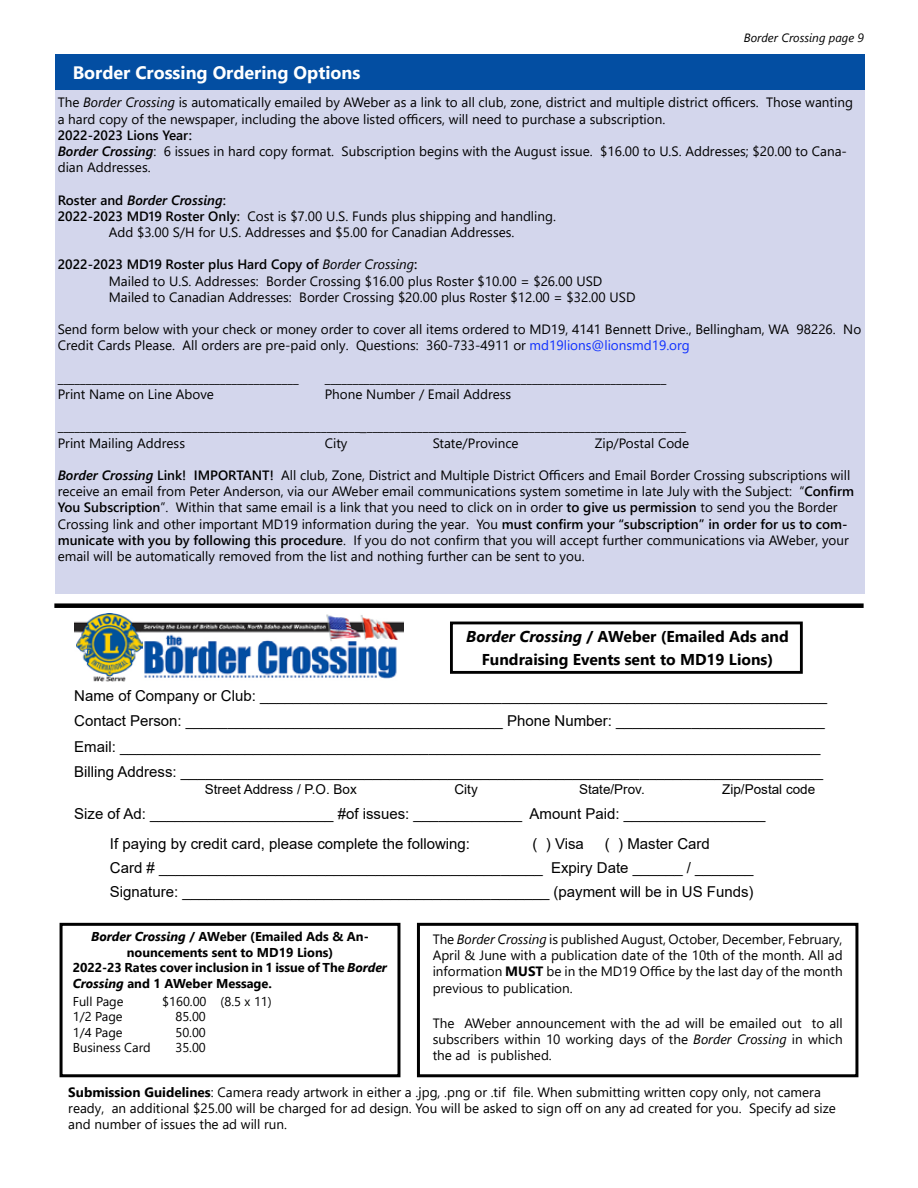
<style>
.page{position:relative;width:918px;height:1188px;background:#fff}
.page>*{position:absolute;margin:0;border:0;box-sizing:border-box;transform-origin:0 0}
.t1{font:700 18px "Segoe UI";color:#fff}
.t2{font:700 15.75px/23px "Segoe UI";color:#000;text-align:center}
.t3{font:15px/25.5px "Arial";color:#000}
.t4{font:13.5px/16.2px "Segoe UI";color:#000}
.t5{font:13.5px "Arial";color:#000}
.t6{font:italic 600 13.5px "Segoe UI";color:#000}
.t7{font:700 12.9px "Segoe UI";color:#000}
.t8{font:12.9px "Segoe UI";color:#000}
.t9{font:italic 12px "Segoe UI";color:#000}
.s1{font-style:italic}
.s2{font-weight:600}
.s3{font-weight:600;font-style:italic}
.s4{font-style:normal}
.s5{color:#0e2fff}
.s6{font-weight:700}
</style>
<div class="page">
<div style="left:417px;top:923px;width:441px;height:154px;border:3px solid #000"></div>
<div style="left:60px;top:923px;width:340px;height:154px;border:3px solid #000"></div>
<div style="left:450px;top:622px;width:353px;height:52px;border:3px solid #000"></div>
<img style="left:74px;top:614px;width:329px;height:68px">
<img style="left:77px;top:613px;width:66px;height:62px">
<div style="left:54px;top:603px;width:810px;height:5px;background:#000"></div>
<div style="left:55px;top:88px;width:810px;height:506px;background:#d3d6ec"></div>
<div style="left:55px;top:54px;width:810px;height:36px;background:#034ea2"></div>
<h1 class="t1" style="left:73px;top:55px;width:289px">Border Crossing Ordering Options</h1>
<p class="t9" style="left:744px;top:27px;width:122px">Border Crossing page 9</p>
<p class="t4" style="left:58px;top:93px;width:797px">The <span class="s1">Border Crossing</span> is automatically emailed by AWeber as a link to all club, zone, district and multiple district officers. Those wanting a hard copy of the newspaper, including the above listed officers, will need to purchase a subscription.</p>
<p class="t4" style="left:58px;top:126px;width:791px"><span class="s2">2022-2023 Lions Year:<br></span><span class="s3">Border Crossing</span>: 6 issues in hard copy format. Subscription begins with the August issue. $16.00 to U.S. Addresses; $20.00 to Cana&shy;dian Addresses.</p>
<p class="t6" style="left:58px;top:187px;width:170px"><span class="s4">Roster and</span> Border Crossing<span class="s4">:</span></p>
<p class="t4" style="left:58px;top:207px;width:500px"><span class="s2">2022-2023 MD19 Roster Only:</span> Cost is $7.00 U.S. Funds plus shipping and handling.</p>
<p class="t4" style="left:109px;top:223px;width:407px">Add $3.00 S/H for U.S. Addresses and $5.00 for Canadian Addresses.</p>
<p class="t4" style="left:109px;top:255px;width:528px;text-indent:-51px"><span class="s2">2022-2023 MD19 Roster plus Hard Copy of</span> <span class="s1">Border Crossing</span><span class="s2">:<br></span>Mailed to U.S. Addresses: Border Crossing $16.00 plus Roster $10.00 = $26.00 USD<br>Mailed to Canadian Addresses: Border Crossing $20.00 plus Roster $12.00 = $32.00 USD</p>
<p class="t4" style="left:58px;top:320px;width:805px">Send form below with your check or money order to cover all items ordered to MD19, 4141 Bennett Drive., Bellingham, WA 98226. No<br>Credit Cards Please. All orders are pre-paid only. Questions: 360-733-4911 or <span class="s5">md19lions@lionsmd19.org</span></p>
<p class="t4" style="left:58px;top:369px;width:242px">___________________________________________</p>
<p class="t4" style="left:325px;top:369px;width:343px">_____________________________________________________________</p>
<p class="t4" style="left:58px;top:385px;width:158px">Print Name on Line Above</p>
<p class="t4" style="left:325px;top:385px;width:188px">Phone Number / Email Address</p>
<p class="t4" style="left:58px;top:417px;width:630px">________________________________________________________________________________________________________________<br>Print Mailing Address</p>
<p class="t4" style="left:325px;top:433px;width:24px">City</p>
<p class="t4" style="left:433px;top:433px;width:87px">State/Province</p>
<p class="t4" style="left:595px;top:433px;width:96px">Zip/Postal Code</p>
<p class="t4" style="left:58px;top:466px;width:798px"><span class="s3">Border Crossing</span> <span class="s2">Link! IMPORTANT!</span> All club, Zone, District and Multiple District Officers and Email Border Crossing subscriptions will receive an email from Peter Anderson, via our AWeber email communications system sometime in late July with the Subject: “<span class="s2">Confirm You Subscription</span>”. Within that same email is a link that you need to click on in order <span class="s2">to give us permission</span> to send you the Border Crossing link and other important MD19 information during the year. You <span class="s2">must confirm your “subscription” in order for us to com&shy;municate with you by following this procedure</span>. If you do not confirm that you will accept further communications via AWeber, your email will be automatically removed from the list and nothing further can be sent to you.</p>
<p class="t2" style="left:466px;top:624px;width:324px"><span class="s1">Border Crossing</span> / AWeber (Emailed Ads and<br>Fundraising Events sent to MD19 Lions)</p>
<p class="t3" style="left:74px;top:683px;width:755px">Name of Company or Club: ____________________________________________________________________ Contact Person: ______________________________________ Phone Number: _________________________ Email: ____________________________________________________________________________________ Billing Address: _____________________________________________________________________________</p>
<p class="t5" style="left:205px;top:780px;width:154px">Street Address / P.O. Box</p>
<p class="t5" style="left:455px;top:780px;width:25px">City</p>
<p class="t5" style="left:579px;top:780px;width:67px">State/Prov.</p>
<p class="t5" style="left:722px;top:780px;width:95px">Zip/Postal code</p>
<p class="t3" style="left:74px;top:801px;width:693px">Size of Ad: ______________________ #of issues: _____________ Amount Paid: _________________</p>
<p class="t3" style="left:110px;top:832px;width:645px;line-height:24px;text-indent:495px">( ) Master Card<br>Card # ______________________________________________ Expiry Date ______ / _______<br>Signature: ____________________________________________ (payment will be in US Funds)</p>
<p class="t7" style="left:91px;top:925px;width:279px"><span class="s1">Border Crossing</span> / AWeber (Emailed Ads &amp; An-</p>
<p class="t7" style="left:127px;top:940px;width:208px">nouncements sent to MD19 Lions)</p>
<p class="t7" style="left:73px;top:955px;width:316px">2022-23 Rates cover inclusion in 1 issue of The <span class="s1">Border</span></p>
<p class="t7" style="left:73px;top:971px;width:201px"><span class="s1">Crossing</span> and 1 AWeber Message.</p>
<p class="t8" style="left:73px;top:989px;width:52px">Full Page</p>
<p class="t8" style="left:162px;top:989px;width:111px">$160.00 (8.5 x 11)</p>
<p class="t8" style="left:73px;top:1005px;width:51px">1/2 Page</p>
<p class="t8" style="left:175px;top:1005px;width:32px">85.00</p>
<p class="t8" style="left:73px;top:1020px;width:51px">1/4 Page</p>
<p class="t8" style="left:175px;top:1020px;width:32px">50.00</p>
<p class="t8" style="left:73px;top:1035px;width:80px">Business Card</p>
<p class="t8" style="left:175px;top:1035px;width:32px">35.00</p>
<p class="t3" style="left:110px;top:831px;width:362px">If paying by credit card, please complete the following:</p>
<p class="t3" style="left:533px;top:831px;width:53px">( ) Visa</p>
<p class="t4" style="left:433px;top:930px;width:412px;text-align:justify">The <span class="s1">Border Crossing</span> is published August, October, December, February, April &amp; June with a publication date of the 10th of the month. All ad information <span class="s6">MUST</span> be in the MD19 Office by the last day of the month previous to publication.</p>
<p class="t4" style="left:433px;top:1014px;width:412px;text-align:justify">The AWeber announcement with the ad will be emailed out to all subscribers within 10 working days of the <span class="s1">Border Crossing</span> in which the ad is published.</p>
<p class="t4" style="left:68px;top:1083px;width:769px"><span class="s6">Submission Guidelines</span>: Camera ready artwork in either a .jpg, .png or .tif file. When submitting written copy only, not camera ready, an additional $25.00 will be charged for ad design. You will be asked to sign off on any ad created for you. Specify ad size and number of issues the ad will run.</p>
</div>
